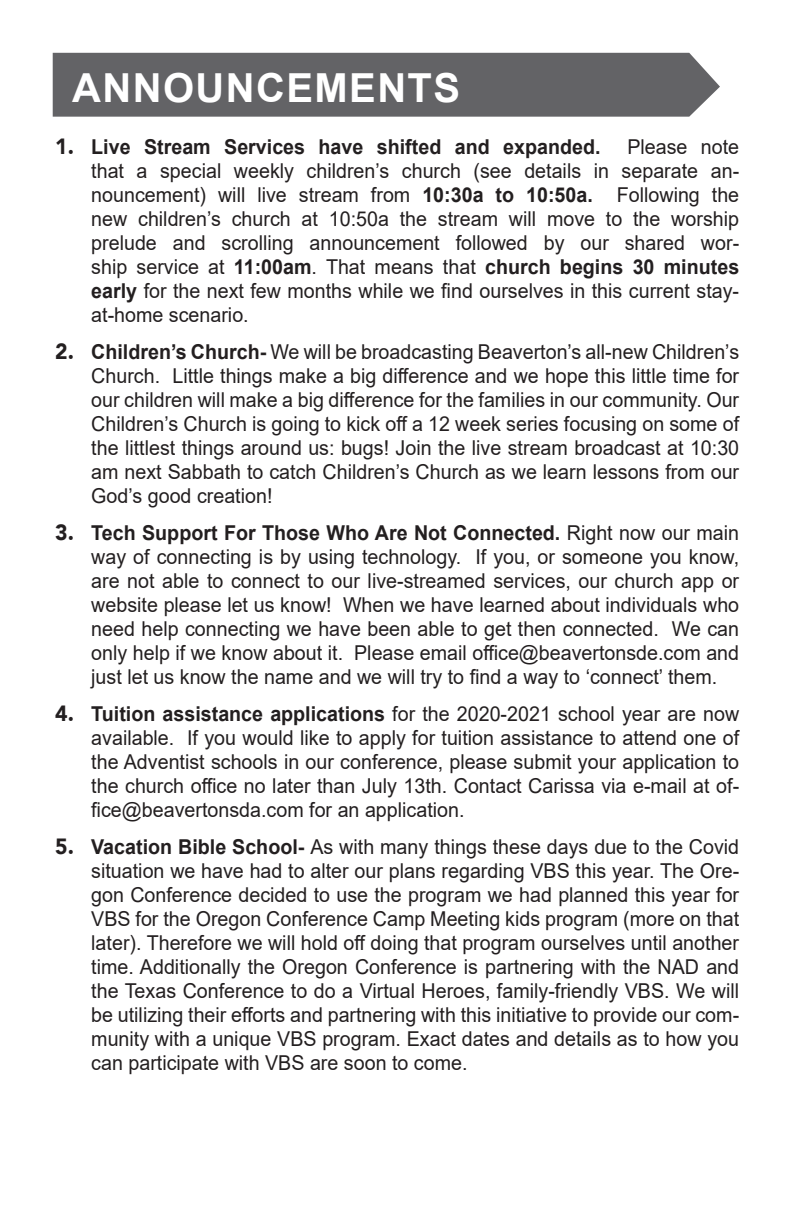
<style>
.page{position:relative;width:792px;height:1224px;background:#fff}
.page>*{position:absolute;margin:0;border:0;box-sizing:border-box;transform-origin:0 0}
.t1{font:700 40px "Arial";letter-spacing:.035em;color:#fff}
.t2{font:20.4px/24px "Arial";color:#231f20;text-align:justify;scale:.96 1}
.t3{font:700 20.4px "Arial";color:#231f20;scale:.96 1}
.s1{font-family:"Avenir";font-weight:900;font-size:22px}
.s2{font-weight:700}
</style>
<div class="page">
<div style="left:53px;top:53px;width:667px;height:64px;background:#636366"></div>
<p class="t1" style="left:72px;top:60px;width:389px">ANNOUNCEMENTS</p>
<p class="t3" style="left:55px;top:132px;width:569px"><span class="s1">1.</span> Live Stream Services have shifted and expanded.</p>
<p class="t2" style="left:91px;top:135px;width:677px;text-indent:536px">Please note that a special weekly children’s church (see details in separate an&shy;nouncement) will live stream from <span class="s2">10:30a to 10:50a.</span> Following the new children’s church at 10:50a the stream will move to the worship prelude and scrolling announcement followed by our shared wor&shy;ship service at <span class="s2">11:00am</span>. That means that <span class="s2">church begins 30 minutes early</span> for the next few months while we find ourselves in this current stay&shy;at-home scenario.</p>
<p class="t2" style="left:91px;top:340px;width:676px;text-indent:-36px"><span class="s1">2.</span> <span class="s2">Children’s Church-</span> We will be broadcasting Beaverton’s all-new Children’s Church. Little things make a big difference and we hope this little time for our children will make a big difference for the families in our community. Our Children’s Church is going to kick off a 12 week series focusing on some of the littlest things around us: bugs! Join the live stream broadcast at 10:30 am next Sabbath to catch Children’s Church as we learn lessons from our God’s good creation!</p>
<p class="t2" style="left:91px;top:521px;width:676px;text-indent:-36px"><span class="s1">3.</span> <span class="s2">Tech Support For Those Who Are Not Connected.</span> Right now our main way of connecting is by using technology. If you, or someone you know, are not able to connect to our live-streamed services, our church app or website please let us know! When we have learned about individuals who need help connecting we have been able to get then connected. We can only help if we know about it. Please email office@beavertonsde.com and just let us know the name and we will try to find a way to ‘connect’ them.</p>
<p class="t2" style="left:91px;top:702px;width:676px;text-indent:-36px"><span class="s1">4.</span> <span class="s2">Tuition assistance applications</span> for the 2020-2021 school year are now available. If you would like to apply for tuition assistance to attend one of the Adventist schools in our conference, please submit your application to the church office no later than July 13th. Contact Carissa via e-mail at of&shy;fice@beavertonsda.com for an application.</p>
<p class="t2" style="left:91px;top:835px;width:676px;text-indent:-36px"><span class="s1">5.</span> <span class="s2">Vacation Bible School-</span> As with many things these days due to the Covid situation we have had to alter our plans regarding VBS this year. The Ore&shy;gon Conference decided to use the program we had planned this year for VBS for the Oregon Conference Camp Meeting kids program (more on that later). Therefore we will hold off doing that program ourselves until another time. Additionally the Oregon Conference is partnering with the NAD and the Texas Conference to do a Virtual Heroes, family-friendly VBS. We will be utilizing their efforts and partnering with this initiative to provide our com&shy;munity with a unique VBS program. Exact dates and details as to how you can participate with VBS are soon to come.</p>
</div>
